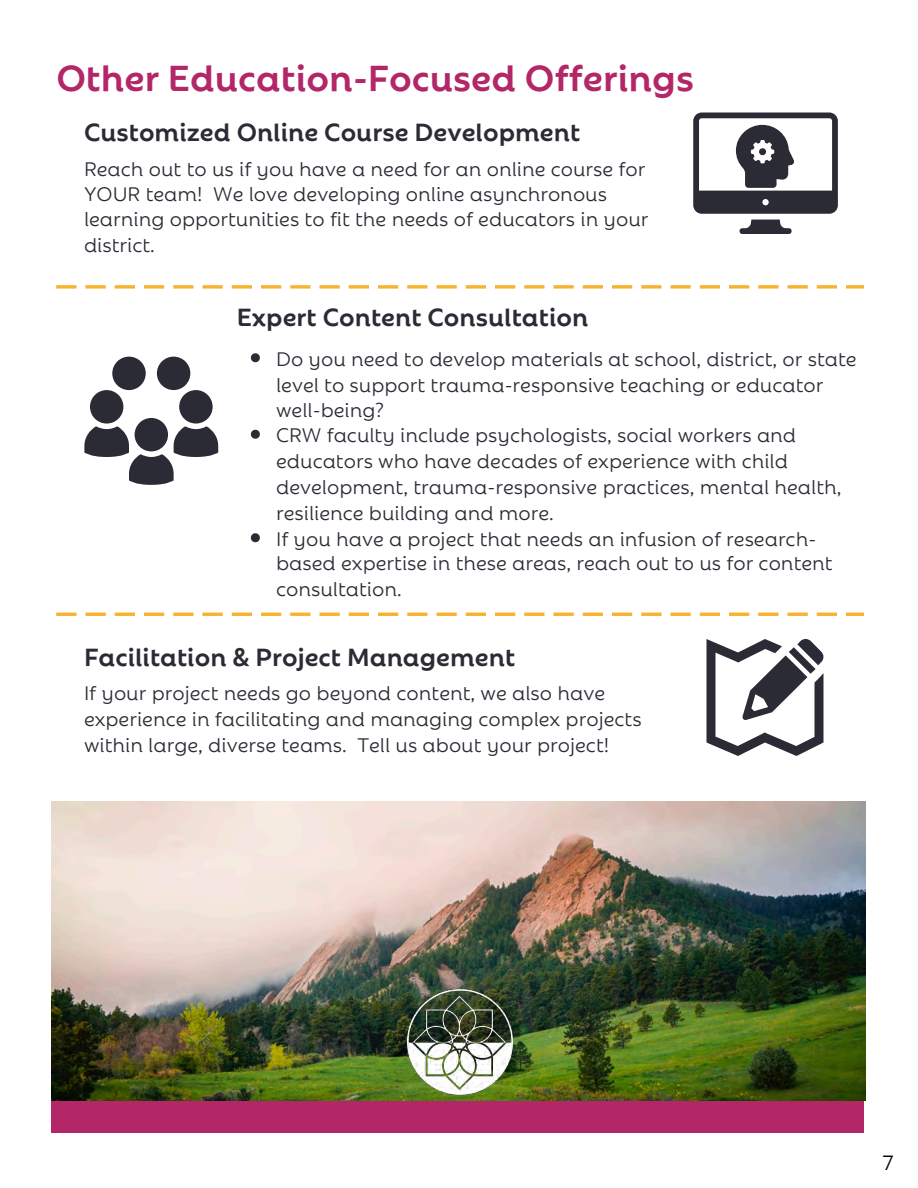
<style>
.page{position:relative;width:918px;height:1188px;background:#fff}
.page>*{position:absolute;margin:0;border:0;box-sizing:border-box;transform-origin:0 0}
.t1{font:700 39.3px "Rebrand Dis";color:#b32668}
.t2{font:700 27px "Rebrand Dis";color:#2b2b35}
.t3{font:22.5px "Rebrand Dis";color:#000}
.t4{font:21.3px/25.8px "Rebrand Dis";color:#2b2b35}
</style>
<div class="page">
<div style="left:52px;top:926px;width:812px;height:207px;background:#b32668"></div>
<svg style="left:693px;top:113px;width:145px;height:121px"></svg>
<svg style="left:84px;top:357px;width:134px;height:128px"></svg>
<svg style="left:251px;top:353px;width:9px;height:9px"></svg>
<svg style="left:251px;top:430px;width:9px;height:9px"></svg>
<svg style="left:251px;top:533px;width:9px;height:9px"></svg>
<hr style="left:56px;top:613px;width:20px;height:3px;background:#f9b22d">
<hr style="left:86px;top:613px;width:20px;height:3px;background:#f9b22d">
<hr style="left:115px;top:613px;width:20px;height:3px;background:#f9b22d">
<hr style="left:144px;top:613px;width:20px;height:3px;background:#f9b22d">
<hr style="left:173px;top:613px;width:21px;height:3px;background:#f9b22d">
<hr style="left:202px;top:613px;width:21px;height:3px;background:#f9b22d">
<hr style="left:232px;top:613px;width:20px;height:3px;background:#f9b22d">
<hr style="left:261px;top:613px;width:20px;height:3px;background:#f9b22d">
<hr style="left:290px;top:613px;width:20px;height:3px;background:#f9b22d">
<hr style="left:320px;top:613px;width:20px;height:3px;background:#f9b22d">
<hr style="left:349px;top:613px;width:20px;height:3px;background:#f9b22d">
<hr style="left:378px;top:613px;width:20px;height:3px;background:#f9b22d">
<hr style="left:407px;top:613px;width:21px;height:3px;background:#f9b22d">
<hr style="left:436px;top:613px;width:21px;height:3px;background:#f9b22d">
<hr style="left:466px;top:613px;width:20px;height:3px;background:#f9b22d">
<hr style="left:495px;top:613px;width:20px;height:3px;background:#f9b22d">
<hr style="left:524px;top:613px;width:20px;height:3px;background:#f9b22d">
<hr style="left:554px;top:613px;width:20px;height:3px;background:#f9b22d">
<hr style="left:583px;top:613px;width:20px;height:3px;background:#f9b22d">
<hr style="left:612px;top:613px;width:20px;height:3px;background:#f9b22d">
<hr style="left:641px;top:613px;width:21px;height:3px;background:#f9b22d">
<hr style="left:670px;top:613px;width:21px;height:3px;background:#f9b22d">
<hr style="left:700px;top:613px;width:20px;height:3px;background:#f9b22d">
<hr style="left:729px;top:613px;width:20px;height:3px;background:#f9b22d">
<hr style="left:758px;top:613px;width:20px;height:3px;background:#f9b22d">
<hr style="left:788px;top:613px;width:20px;height:3px;background:#f9b22d">
<hr style="left:817px;top:613px;width:20px;height:3px;background:#f9b22d">
<hr style="left:846px;top:613px;width:18px;height:3px;background:#f9b22d">
<svg style="left:56px;top:285px;width:20px;height:4px"></svg>
<svg style="left:86px;top:285px;width:20px;height:4px"></svg>
<svg style="left:115px;top:285px;width:20px;height:4px"></svg>
<svg style="left:144px;top:285px;width:20px;height:4px"></svg>
<svg style="left:173px;top:285px;width:21px;height:4px"></svg>
<svg style="left:202px;top:285px;width:21px;height:4px"></svg>
<svg style="left:232px;top:285px;width:20px;height:4px"></svg>
<svg style="left:261px;top:285px;width:20px;height:4px"></svg>
<svg style="left:290px;top:285px;width:20px;height:4px"></svg>
<svg style="left:320px;top:285px;width:20px;height:4px"></svg>
<svg style="left:349px;top:285px;width:20px;height:4px"></svg>
<svg style="left:378px;top:285px;width:20px;height:4px"></svg>
<svg style="left:407px;top:285px;width:21px;height:4px"></svg>
<svg style="left:436px;top:285px;width:21px;height:4px"></svg>
<svg style="left:466px;top:285px;width:20px;height:4px"></svg>
<svg style="left:495px;top:285px;width:20px;height:4px"></svg>
<svg style="left:524px;top:285px;width:20px;height:4px"></svg>
<svg style="left:554px;top:285px;width:20px;height:4px"></svg>
<svg style="left:583px;top:285px;width:20px;height:4px"></svg>
<svg style="left:612px;top:285px;width:20px;height:4px"></svg>
<svg style="left:641px;top:285px;width:21px;height:4px"></svg>
<svg style="left:670px;top:285px;width:21px;height:4px"></svg>
<svg style="left:700px;top:285px;width:20px;height:4px"></svg>
<svg style="left:729px;top:285px;width:20px;height:4px"></svg>
<svg style="left:758px;top:285px;width:20px;height:4px"></svg>
<svg style="left:788px;top:285px;width:20px;height:4px"></svg>
<svg style="left:817px;top:285px;width:20px;height:4px"></svg>
<svg style="left:846px;top:285px;width:18px;height:4px"></svg>
<svg style="left:706px;top:639px;width:118px;height:117px"></svg>
<img style="left:52px;top:801px;width:813px;height:299px">
<img style="left:402px;top:983px;width:117px;height:117px">
<h1 class="t1" style="left:56px;top:44px;width:639px">Other Education-Focused Offerings</h1>
<h3 class="t2" style="left:84px;top:108px;width:498px">Customized Online Course Development</h3>
<p class="t4" style="left:84px;top:153px;width:566px">Reach out to us if you have a need for an online course for YOUR team! We love developing online asynchronous learning opportunities to fit the needs of educators in your district.</p>
<h3 class="t2" style="left:237px;top:294px;width:353px">Expert Content Consultation</h3>
<p class="t4" style="left:276px;top:343px;width:582px">Do you need to develop materials at school, district, or state level to support trauma-responsive teaching or educator well-being?</p>
<p class="t4" style="left:276px;top:420px;width:567px">CRW faculty include psychologists, social workers and educators who have decades of experience with child development, trauma-responsive practices, mental health, resilience building and more.</p>
<p class="t4" style="left:276px;top:524px;width:558px;line-height:25.3px">If you have a project that needs an infusion of research&shy;based expertise in these areas, reach out to us for content consultation.</p>
<h3 class="t2" style="left:84px;top:634px;width:433px">Facilitation &amp; Project Management</h3>
<p class="t4" style="left:84px;top:677px;width:559px">If your project needs go beyond content, we also have experience in facilitating and managing complex projects within large, diverse teams. Tell us about your project!</p>
<p class="t3" style="left:883px;top:1143px;width:12px">7</p>
</div>
